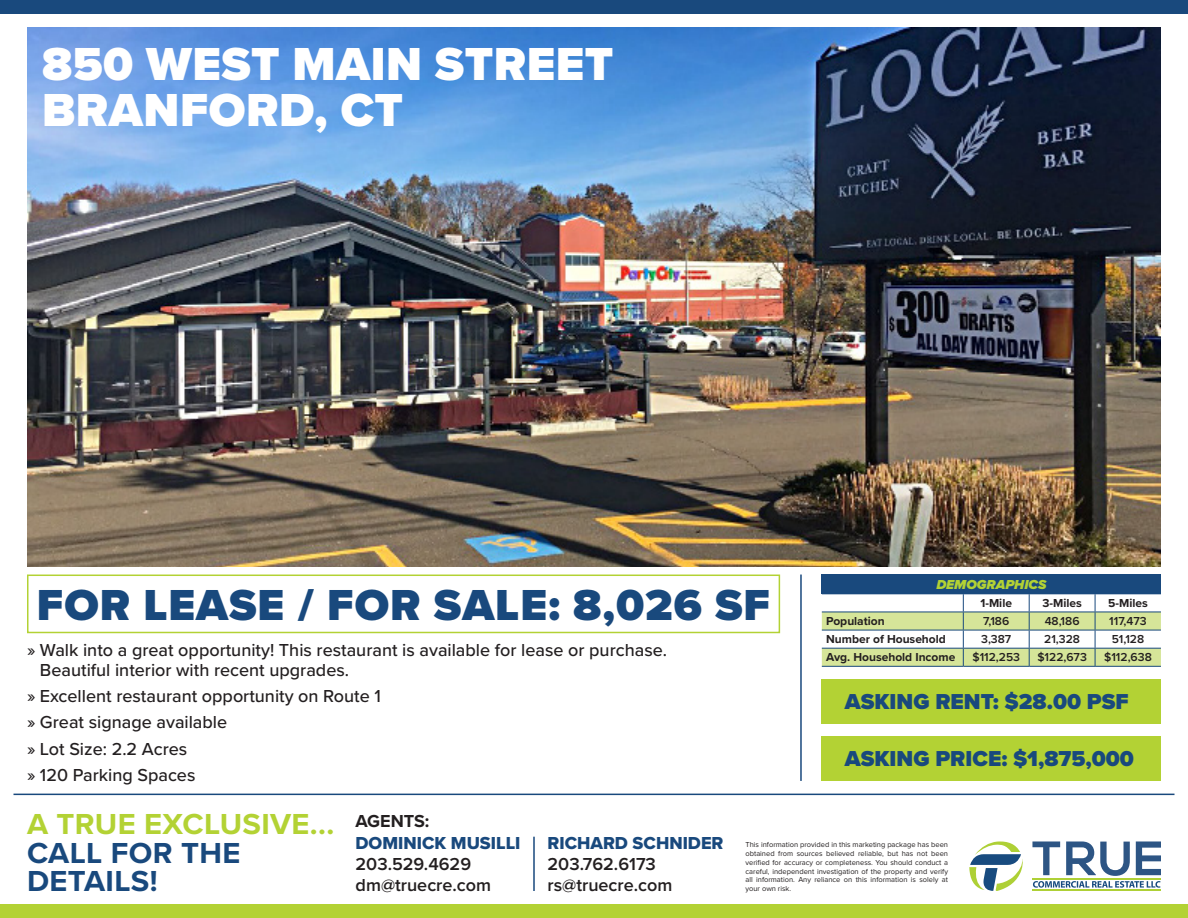
<style>
.page{position:relative;width:1188px;height:918px;background:#fff}
.page>*{position:absolute;margin:0;border:0;box-sizing:border-box;transform-origin:0 0}
.t1{font:900 48px/46.5px "Proxima Nova";letter-spacing:.01em;color:#fff}
.t2{font:900 45px "Proxima Nova";letter-spacing:.02em;color:#19497d}
.t3{font:700 30px/28.5px "Proxima Nova";letter-spacing:.01em;color:#19497d}
.t4{font:900 22.35px "Proxima Nova";color:#19497d}
.t5{font:500 18px/19.5px "Proxima Nova";color:#231f20}
.t6{font:600 18px "Proxima Nova";color:#231f20}
.t7{font:18px "Proxima Nova Extrabld";color:#19497d}
.t8{font:700 18px "Proxima Nova";color:#231f20}
.t9{font:italic 900 13.5px "Proxima Nova";color:#b3d234}
.t10{font:700 12px "Proxima Nova";color:#231f20}
.t11{font:600 12px "Proxima Nova";color:#231f20}
.t12{font:7.5px/8.7px "Proxima Nova";color:#231f20;text-align:justify}
.s1{color:#b3d234}
</style>
<div class="page">
<div style="left:0;top:0;width:1188px;height:14px;background:#19497d"></div>
<img style="left:27px;top:27px;width:1134px;height:540px">
<div style="left:27px;top:575px;width:753px;height:58px;border:2px solid #b3d234"></div>
<hr style="left:14px;top:794px;width:1160px;height:1px;background:#19497d">
<hr style="left:800px;top:575px;width:2px;height:206px;background:#19497d">
<div style="left:0;top:904px;width:1188px;height:14px;background:#b3d234"></div>
<svg style="left:969px;top:841px;width:54px;height:50px"></svg>
<hr style="left:1032px;top:889px;width:129px;height:2px;background:#aed036">
<svg style="left:1032px;top:841px;width:129px;height:47px"></svg>
<hr style="left:533px;top:837px;width:2px;height:54px;background:#19497d">
<div style="left:822px;top:679px;width:339px;height:45px;background:#b3d234"></div>
<div style="left:822px;top:736px;width:339px;height:45px;background:#b3d234"></div>
<div style="left:822px;top:575px;width:339px;height:19px;background:#19497d"></div>
<svg style="left:822px;top:594px;width:339px;height:72px"></svg>
<hr style="left:822px;top:666px;width:141px;height:1px;background:#19497d">
<hr style="left:963px;top:666px;width:66px;height:1px;background:#19497d">
<hr style="left:1029px;top:666px;width:66px;height:1px;background:#19497d">
<hr style="left:1095px;top:666px;width:66px;height:1px;background:#19497d">
<p class="t1" style="left:42px;top:40px;width:573px">850 WEST MAIN STREET<br>BRANFORD, CT</p>
<p class="t2" style="left:37px;top:571px;width:735px">FOR LEASE / FOR SALE: 8,026 SF</p>
<p class="t5" style="left:40px;top:640px;width:629px;text-indent:-13px">» Walk into a great opportunity! This restaurant is available for lease or purchase.<br>Beautiful interior with recent upgrades.</p>
<p class="t5" style="left:27px;top:686px;width:355px">» Excellent restaurant opportunity on Route 1</p>
<p class="t5" style="left:27px;top:712px;width:202px">» Great signage available</p>
<p class="t5" style="left:27px;top:738px;width:162px">» Lot Size: 2.2 Acres</p>
<p class="t5" style="left:27px;top:765px;width:170px">» 120 Parking Spaces</p>
<p class="t9" style="left:936px;top:574px;width:112px">DEMOGRAPHICS</p>
<p class="t10" style="left:981px;top:594px;width:33px">1-Mile</p>
<p class="t10" style="left:1042px;top:594px;width:41px">3-Miles</p>
<p class="t10" style="left:1108px;top:594px;width:41px">5-Miles</p>
<p class="t10" style="left:826px;top:612px;width:60px">Population</p>
<p class="t11" style="left:983px;top:612px;width:28px">7,186</p>
<p class="t11" style="left:1045px;top:612px;width:36px">48,186</p>
<p class="t11" style="left:1109px;top:612px;width:39px">117,473</p>
<p class="t10" style="left:826px;top:630px;width:121px">Number of Household</p>
<p class="t11" style="left:981px;top:630px;width:32px">3,387</p>
<p class="t11" style="left:1044px;top:630px;width:37px">21,328</p>
<p class="t11" style="left:1112px;top:630px;width:34px">51,128</p>
<p class="t10" style="left:826px;top:648px;width:131px">Avg. Household Income</p>
<p class="t11" style="left:972px;top:648px;width:49px">$112,253</p>
<p class="t11" style="left:1037px;top:648px;width:51px">$122,673</p>
<p class="t11" style="left:1104px;top:648px;width:49px">$112,638</p>
<p class="t4" style="left:845px;top:685px;width:285px">ASKING RENT: $28.00 PSF</p>
<p class="t4" style="left:845px;top:742px;width:291px">ASKING PRICE: $1,875,000</p>
<p class="t3" style="left:27px;top:809px;width:309px"><span class="s1">A TRUE EXCLUSIVE...<br></span>CALL FOR THE<br>DETAILS!</p>
<p class="t8" style="left:356px;top:808px;width:75px">AGENTS:</p>
<p class="t7" style="left:356px;top:830px;width:166px">DOMINICK MUSILLI</p>
<p class="t7" style="left:548px;top:830px;width:177px">RICHARD SCHNIDER</p>
<p class="t6" style="left:356px;top:851px;width:117px">203.529.4629</p>
<p class="t6" style="left:548px;top:851px;width:110px">203.762.6173</p>
<p class="t6" style="left:356px;top:872px;width:137px">dm@truecre.com</p>
<p class="t6" style="left:548px;top:872px;width:126px">rs@truecre.com</p>
<p class="t12" style="left:746px;top:840px;width:204px">This information provided in this marketing package has been obtained from sources believed reliable, but has not been verified for accuracy or completeness. You should conduct a careful, independent investigation of the property and verify all information. Any reliance on this information is solely at your own risk.</p>
</div>
